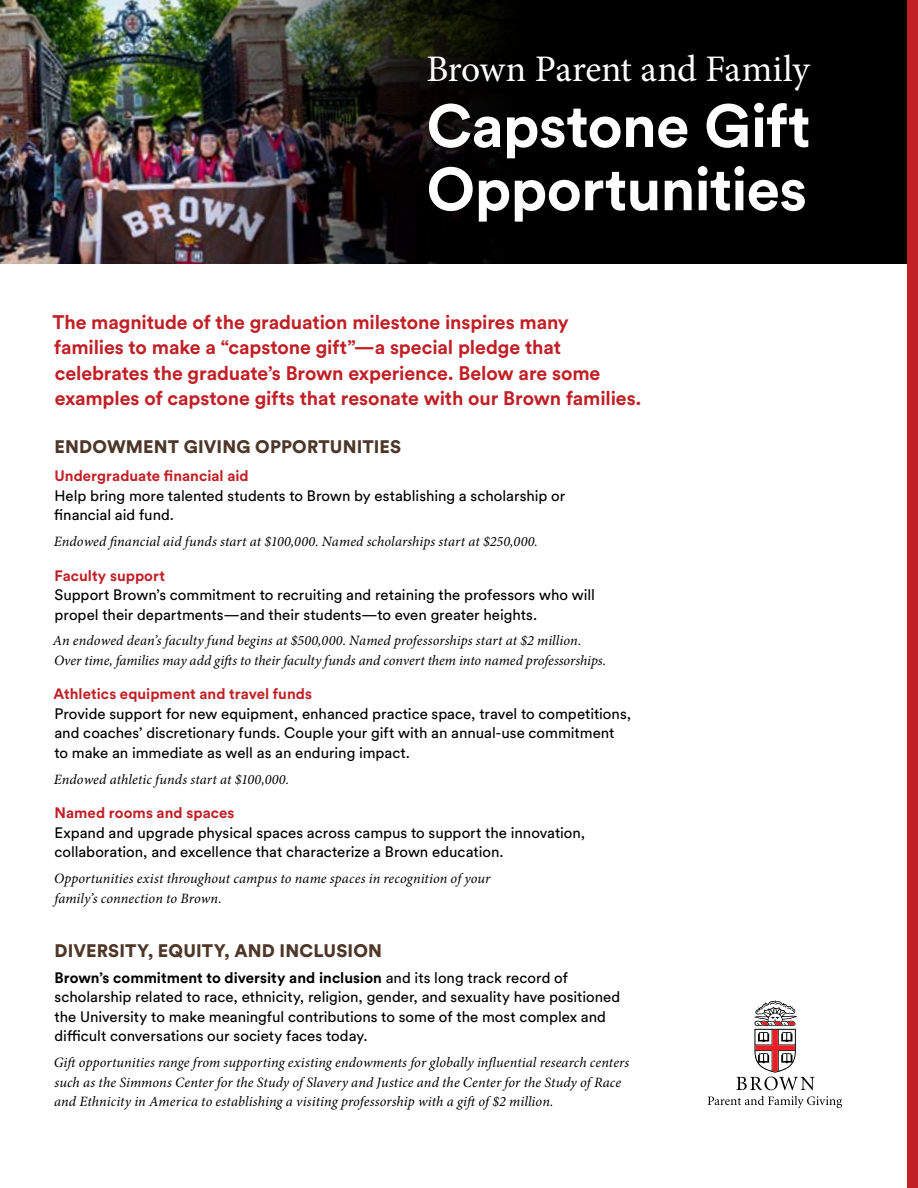
<style>
.page{position:relative;width:918px;height:1188px;background:#fff}
.page>*{position:absolute;margin:0;border:0;box-sizing:border-box;transform-origin:0 0}
.Title__H1{font:700 60px/63.3px "Circular Std";letter-spacing:-.015em;color:#fff}
.Title__H1-2{font:37.5px "Minion Pro";letter-spacing:-.015em;color:#fff}
.Intro__H2{font:700 19.5px/25.5px "Circular Std";letter-spacing:-.005em;color:#c02026}
.Heading__H3{font:900 18px "Circular Std";letter-spacing:.01em;color:#4e3729}
.body_copy__P{font:15px/19.5px "Circular Std";color:#000}
.Subheading__H4{font:700 15px "Circular Std";letter-spacing:.005em;color:#c02026}
.italic_body_copy__P{font:italic 14.25px/19.5px "Minion Pro";letter-spacing:.005em;color:#000}
.s1{font-weight:700}
</style>
<div class="page">
<div style="left:0;top:0;width:918px;height:264px;background:#000"></div>
<img style="left:0;top:0;width:502px;height:264px">
<svg style="left:708px;top:1096px;width:134px;height:12px"></svg>
<svg style="left:736px;top:1000px;width:79px;height:90px"></svg>
<div style="left:907px;top:0;width:11px;height:1188px;background:#c02026"></div>
<h1 class="Title__H1-2" style="left:427px;top:44px;width:384px">Brown Parent and Family</h1>
<h1 class="Title__H1" style="left:427px;top:93px;width:386px">Capstone Gift<br>Opportunities</h1>
<h2 class="Intro__H2" style="left:52px;top:309px;width:591px">The magnitude of the graduation milestone inspires many families to make a “capstone gift”—a special pledge that celebrates the graduate’s Brown experience. Below are some examples of capstone gifts that resonate with our Brown families.</h2>
<h3 class="Heading__H3" style="left:55px;top:435px;width:348px">ENDOWMENT GIVING OPPORTUNITIES</h3>
<h4 class="Subheading__H4" style="left:54px;top:466px;width:196px">Undergraduate financial aid</h4>
<p class="body_copy__P" style="left:54px;top:485px;width:512px">Help bring more talented students to Brown by establishing a scholarship or financial aid fund.</p>
<p class="italic_body_copy__P" style="left:54px;top:532px;width:486px">Endowed financial aid funds start at $100,000. Named scholarships start at $250,000.</p>
<h4 class="Subheading__H4" style="left:55px;top:566px;width:112px">Faculty support</h4>
<p class="body_copy__P" style="left:54px;top:585px;width:542px">Support Brown’s commitment to recruiting and retaining the professors who will propel their departments—and their students—to even greater heights.</p>
<p class="italic_body_copy__P" style="left:53px;top:631px;width:555px">An endowed dean’s faculty fund begins at $500,000. Named professorships start at $2 million.<br>Over time, families may add gifts to their faculty funds and convert them into named professorships.</p>
<h4 class="Subheading__H4" style="left:53px;top:685px;width:260px">Athletics equipment and travel funds</h4>
<p class="body_copy__P" style="left:54px;top:704px;width:578px">Provide support for new equipment, enhanced practice space, travel to competitions, and coaches’ discretionary funds. Couple your gift with an annual-use commitment to make an immediate as well as an enduring impact.</p>
<p class="italic_body_copy__P" style="left:54px;top:770px;width:237px">Endowed athletic funds start at $100,000.</p>
<h4 class="Subheading__H4" style="left:55px;top:804px;width:181px">Named rooms and spaces</h4>
<p class="body_copy__P" style="left:54px;top:823px;width:532px">Expand and upgrade physical spaces across campus to support the innovation, collaboration, and excellence that characterize a Brown education.</p>
<p class="italic_body_copy__P" style="left:54px;top:869px;width:438px">Opportunities exist throughout campus to name spaces in recognition of your family’s connection to Brown.</p>
<h3 class="Heading__H3" style="left:55px;top:938px;width:329px">DIVERSITY, EQUITY, AND INCLUSION</h3>
<p class="body_copy__P" style="left:54px;top:968px;width:567px"><span class="s1">Brown’s commitment to diversity and inclusion</span> and its long track record of scholarship related to race, ethnicity, religion, gender, and sexuality have positioned the University to make meaningful contributions to some of the most complex and difficult conversations our society faces today.</p>
<p class="italic_body_copy__P" style="left:54px;top:1053px;width:577px">Gift opportunities range from supporting existing endowments for globally influential research centers such as the Simmons Center for the Study of Slavery and Justice and the Center for the Study of Race and Ethnicity in America to establishing a visiting professorship with a gift of $2 million.</p>
</div>
